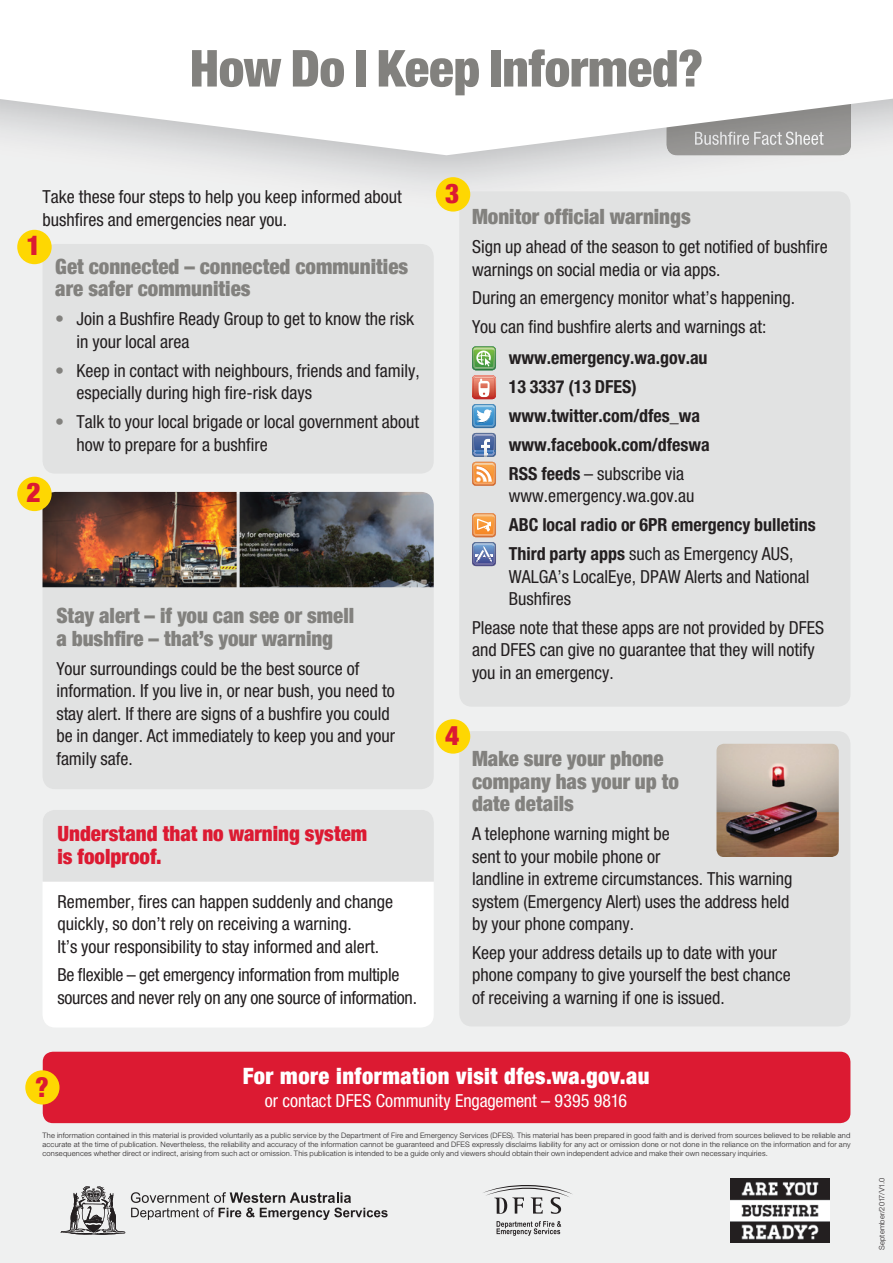
<style>
.page{position:relative;width:893px;height:1263px;background:#eff0f0}
.page>*{position:absolute;margin:0;border:0;box-sizing:border-box;transform-origin:0 0}
.t1{font:900 condensed 51px "Helvetica Neue";letter-spacing:-.005em;color:#82817e}
.t2{font:900 condensed 27.3px "Helvetica Neue";color:#dc1a32}
.t3{font:900 condensed 27.15px "Helvetica Neue";color:#dc1a32}
.t4{font:900 condensed 22.5px "Helvetica Neue";letter-spacing:.02em;color:#fff}
.t5{font:900 condensed 21px/22.5px "Helvetica Neue";color:#82817e}
.t6{font:900 condensed 21px/22.5px "Helvetica Neue";color:#dc1a32}
.t7{font:condensed 18px/22.5px "Helvetica Neue LT Std";color:#231f20}
.t8{font:700 condensed 18px/29px "Helvetica Neue LT Std";color:#231f20}
.t9{font:condensed 18px "Helvetica Neue LT Std";letter-spacing:-.005em;color:#fff}
.t10{font:300 7.5px/9px "Helvetica Neue LT Std";letter-spacing:.025em;color:#231f20;text-align:justify}
.s1{color:#82817e}
.s2{font-weight:400}
</style>
<div class="page">
<svg style="left:61px;top:1186px;width:64px;height:49px"></svg>
<svg style="left:131px;top:1192px;width:257px;height:28px"></svg>
<svg style="left:497px;top:1221px;width:64px;height:15px"></svg>
<svg style="left:483px;top:1185px;width:89px;height:29px"></svg>
<img style="left:730px;top:1178px;width:99px;height:64px">
<div style="left:43px;top:1052px;width:807px;height:71px;background:#dc1a32;border-radius:10px"></div>
<div style="left:25px;top:1070px;width:35px;height:34px;background:#fed702;border-radius:50%"></div>
<svg style="left:0;top:0;width:893px;height:155px;fill:#fff"></svg>
<div style="left:43px;top:244px;width:391px;height:230px;background:#e1e2e2;border-radius:13px"></div>
<div style="left:17px;top:230px;width:35px;height:34px;background:#fed702;border-radius:50%"></div>
<div style="left:43px;top:494px;width:391px;height:295px;background:#e1e2e2;border-radius:13px"></div>
<img style="left:43px;top:492px;width:194px;height:95px">
<img style="left:240px;top:492px;width:194px;height:95px">
<div style="left:17px;top:477px;width:35px;height:34px;background:#fed702;border-radius:50%"></div>
<div style="left:43px;top:810px;width:391px;height:217px;background:#fff;border-radius:13px"></div>
<div style="left:459px;top:191px;width:391px;height:516px;background:#e1e2e2;border-radius:13px"></div>
<div style="left:459px;top:731px;width:391px;height:295px;background:#e1e2e2;border-radius:13px"></div>
<img style="left:472px;top:346px;width:24px;height:140px">
<svg style="left:472px;top:513px;width:24px;height:53px"></svg>
<div style="left:436px;top:177px;width:34px;height:35px;background:#fed702;border-radius:50%"></div>
<div style="left:436px;top:719px;width:34px;height:35px;background:#fed702;border-radius:50%"></div>
<img style="left:716px;top:744px;width:123px;height:113px">
<div style="left:43px;top:810px;width:391px;height:72px;background:#e1e2e2"></div>
<h1 class="t1" style="left:190px;top:26px;width:515px">How Do I Keep Informed?</h1>
<p class="t7" style="left:43px;top:186px;width:361px">Take these four steps to help you keep informed about bushfires and emergencies near you.</p>
<p class="t5" style="left:55px;top:254px;width:354px">Get connected – connected communities are safer communities</p>
<p class="t7" style="left:77px;top:308px;width:339px;text-indent:-21px"><span class="s1">•</span> Join a Bushfire Ready Group to get to know the risk in your local area</p>
<p class="t7" style="left:77px;top:359px;width:345px;text-indent:-21px"><span class="s1">•</span> Keep in contact with neighbours, friends and family, especially during high fire-risk days</p>
<p class="t7" style="left:77px;top:410px;width:344px;text-indent:-21px"><span class="s1">•</span> Talk to your local brigade or local government about how to prepare for a bushfire</p>
<h2 class="t2" style="left:27px;top:223px;width:16px">1</h2>
<h2 class="t2" style="left:27px;top:470px;width:16px">2</h2>
<p class="t5" style="left:56px;top:603px;width:299px">Stay alert – if you can see or smell a bushfire – that’s your warning</p>
<p class="t7" style="left:56px;top:657px;width:340px">Your surroundings could be the best source of information. If you live in, or near bush, you need to stay alert. If there are signs of a bushfire you could be in danger. Act immediately to keep you and your family safe.</p>
<p class="t6" style="left:57px;top:821px;width:311px">Understand that no warning system is foolproof.</p>
<p class="t7" style="left:57px;top:890px;width:337px">Remember, fires can happen suddenly and change quickly, so don’t rely on receiving a warning.<br>It’s your responsibility to stay informed and alert.</p>
<p class="t7" style="left:57px;top:964px;width:361px">Be flexible – get emergency information from multiple sources and never rely on any one source of information.</p>
<h2 class="t2" style="left:445px;top:170px;width:16px">3</h2>
<p class="t5" style="left:472px;top:204px;width:220px">Monitor official warnings</p>
<p class="t7" style="left:472px;top:235px;width:357px">Sign up ahead of the season to get notified of bushfire warnings on social media or via apps.</p>
<p class="t7" style="left:472px;top:283px;width:324px;line-height:28.8px">During an emergency monitor what’s happening.<br>You can find bushfire alerts and warnings at:</p>
<p class="t8" style="left:509px;top:343px;width:203px">www.emergency.wa.gov.au<br>13 3337 (13 DFES) www.twitter.com/dfes_wa www.facebook.com/dfeswa<br>RSS feeds <span class="s2">– subscribe via</span></p>
<p class="t7" style="left:509px;top:485px;width:187px">www.emergency.wa.gov.au</p>
<p class="t8" style="left:509px;top:510px;width:309px">ABC local radio or 6PR emergency bulletins<br>Third party apps <span class="s2">such as Emergency AUS,</span></p>
<p class="t7" style="left:509px;top:565px;width:302px">WALGA’s LocalEye, DPAW Alerts and National<br>Bushfires</p>
<p class="t7" style="left:472px;top:616px;width:354px">Please note that these apps are not provided by DFES and DFES can give no guarantee that they will notify you in an emergency.</p>
<h2 class="t2" style="left:445px;top:712px;width:16px">4</h2>
<p class="t5" style="left:472px;top:746px;width:208px">Make sure your phone company has your up to date details</p>
<p class="t7" style="left:472px;top:822px;width:322px">A telephone warning might be<br>sent to your mobile phone or<br>landline in extreme circumstances. This warning system (Emergency Alert) uses the address held by your phone company.</p>
<p class="t7" style="left:472px;top:941px;width:320px">Keep your address details up to date with your phone company to give yourself the best chance of receiving a warning if one is issued.</p>
<h3 class="t3" style="left:35px;top:1065px;width:15px">?</h3>
<p class="t4" style="left:243px;top:1057px;width:408px">For more information visit dfes.wa.gov.au</p>
<p class="t9" style="left:265px;top:1090px;width:364px">or contact DFES Community Engagement – 9395 9816</p>
<p class="t10" style="left:43px;top:1130px;width:810px">The information contained in this material is provided voluntarily as a public service by the Department of Fire and Emergency Services (DFES). This material has been prepared in good faith and is derived from sources believed to be reliable and accurate at the time of publication. Nevertheless, the reliability and accuracy of the information cannot be guaranteed and DFES expressly disclaims liability for any act or omission done or not done in the reliance on the information and for any consequences whether direct or indirect, arising from such act or omission. This publication is intended to be a guide only and viewers should obtain their own independent advice and make their own necessary inquiries.</p>
<p class="t10" style="left:877px;top:1250px;width:74px;rotate:-90deg">September/2017/V1.0</p>
</div>
